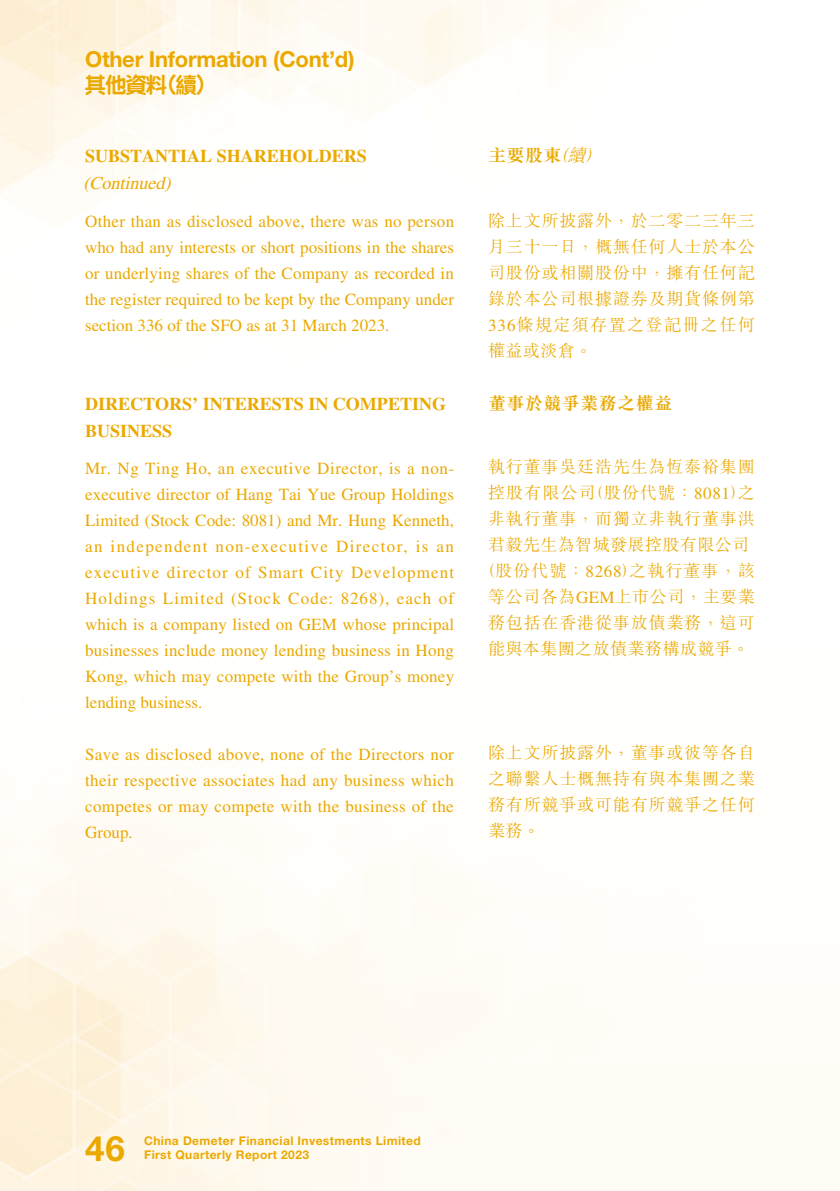
<style>
.page{position:relative;width:840px;height:1191px;background:#fff}
.page>*{position:absolute;margin:0;border:0;box-sizing:border-box;transform-origin:0 0}
.t1{font:700 35px "Helvetica Neue LT Std";color:#eba900}
.t2{font:700 22px "Helvetica Neue LT Std";letter-spacing:-.01em;color:#eba900}
.t3{font:800 22px "M Yuen HK";color:#eba900}
.t4{font:700 18px/27px "Times LT Std";color:#eba900}
.t5{font:700 18px "M Sung HK";letter-spacing:.025em;color:#eba900}
.t6{font:italic 18px "Times LT Std";color:#eba900}
.t7{font:17px/26px "Times LT Std";letter-spacing:.01em;color:#eba900;text-align:justify}
.t8{font:300 17px/26px "M Sung HK";letter-spacing:.05em;color:#eba900;text-align:justify}
.t9{font:700 12px/14px "Helvetica Neue LT Std";letter-spacing:.035em;color:#eba900}
.s1{font-weight:300;font-style:italic}
.s2{font-family:"Times LT Std";font-weight:400}
</style>
<div class="page">
<p class="t2" style="left:85px;top:45px;width:271px">Other Information (Cont’d)</p>
<p class="t3" style="left:84px;top:74px;width:133px">其他資料（續）</p>
<p class="t4" style="left:85px;top:142px;width:283px">SUBSTANTIAL SHAREHOLDERS</p>
<p class="t6" style="left:83px;top:173px;width:93px">(Continued)</p>
<p class="t7" style="left:85px;top:208px;width:370px">Other than as disclosed above, there was no person who had any interests or short positions in the shares or underlying shares of the Company as recorded in the register required to be kept by the Company under section 336 of the SFO as at 31 March 2023.</p>
<p class="t4" style="left:85px;top:390px;width:362px">DIRECTORS’ INTERESTS IN COMPETING<br>BUSINESS</p>
<p class="t7" style="left:85px;top:455px;width:370px">Mr. Ng Ting Ho, an executive Director, is a non&shy;executive director of Hang Tai Yue Group Holdings Limited (Stock Code: 8081) and Mr. Hung Kenneth, an independent non-executive Director, is an executive director of Smart City Development Holdings Limited (Stock Code: 8268), each of which is a company listed on GEM whose principal businesses include money lending business in Hong Kong, which may compete with the Group’s money lending business.</p>
<p class="t7" style="left:85px;top:741px;width:370px">Save as disclosed above, none of the Directors nor their respective associates had any business which competes or may compete with the business of the Group.</p>
<p class="t5" style="left:488px;top:147px;width:120px">主要股東<span class="s1">（續）</span></p>
<p class="t8" style="left:488px;top:206px;width:268px">除上文所披露外，於二零二三年三月三十一日，概無任何人士於本公司股份或相關股份中，擁有任何記錄於本公司根據證券及期貨條例第<span class="s2">336</span>條規定須存置之登記冊之任何權益或淡倉。</p>
<p class="t5" style="left:488px;top:394px;width:186px">董事於競爭業務之權益</p>
<p class="t8" style="left:478px;top:453px;width:277px;text-align:center">執行董事吳廷浩先生為恆泰裕集團控股有限公司（股份代號：<span class="s2">8081</span>）之非執行董事，而獨立非執行董事洪君毅先生為智城發展控股有限公司（股份代號：<span class="s2">8268</span>）之執行董事，該等公司各為<span class="s2">GEM</span>上市公司，主要業務包括在香港從事放債業務，這可能與本集團之放債業務構成競爭。</p>
<p class="t8" style="left:488px;top:739px;width:268px">除上文所披露外，董事或彼等各自之聯繫人士概無持有與本集團之業務有所競爭或可能有所競爭之任何業務。</p>
<h1 class="t1" style="left:85px;top:1127px;width:41px">46</h1>
<p class="t9" style="left:144px;top:1133px;width:278px">China Demeter Financial Investments Limited<br>First Quarterly Report 2023</p>
</div>
